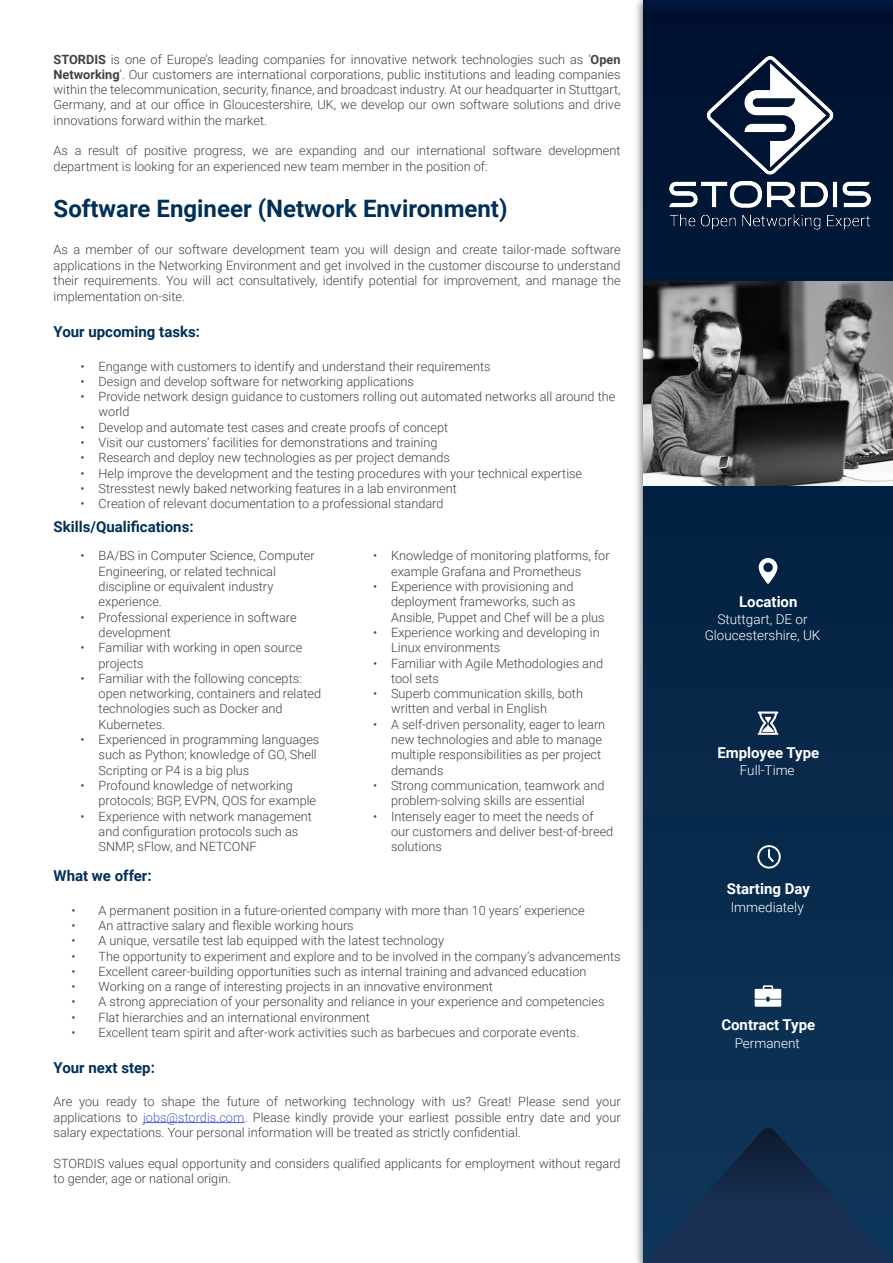
<style>
.page{position:relative;width:893px;height:1263px;background:#fff}
.page>*{position:absolute;margin:0;border:0;box-sizing:border-box;transform-origin:0 0}
.t1{font:700 24px "Roboto";color:#002f58}
.t2{font:700 15px "Roboto";color:#002f58}
.t3{font:700 15px "Roboto";color:#fff}
.t4{font:300 13.5px "Roboto";color:#fff}
.t5{font:300 12.75px/15.3px "Roboto";color:#404245}
.s1{font-weight:700}
.s2{color:#4f5cd6}
</style>
<div class="page">
<div style="left:634px;top:0;width:259px;height:1263px;background:#000;opacity:.5"></div>
<svg style="left:644px;top:0;width:249px;height:1127px;background:#072546"></svg>
<img style="left:669px;top:56px;width:201px;height:173px">
<svg style="left:759px;top:558px;width:18px;height:26px"></svg>
<svg style="left:758px;top:711px;width:20px;height:24px"></svg>
<svg style="left:757px;top:845px;width:24px;height:23px"></svg>
<svg style="left:755px;top:985px;width:26px;height:22px"></svg>
<svg style="left:644px;top:1127px;width:249px;height:136px;background:#123052"></svg>
<img style="left:643px;top:282px;width:249px;height:203px">
<hr style="left:143px;top:1122px;width:101px;height:1px;background:#4f5cd6">
<p class="t5" style="left:54px;top:51px;width:569px;text-align:justify"><span class="s1">STORDIS</span> is one of Europe’s leading companies for innovative network technologies such as ‘<span class="s1">Open Networking</span>’. Our customers are international corporations, public institutions and leading companies within the telecommunication, security, finance, and broadcast industry. At our headquarter in Stuttgart, Germany, and at our office in Gloucestershire, UK, we develop our own software solutions and drive innovations forward within the market.</p>
<p class="t5" style="left:54px;top:143px;width:568px">As a result of positive progress, we are expanding and our international software development department is looking for an experienced new team member in the position of:</p>
<p class="t1" style="left:54px;top:192px;width:455px">Software Engineer (Network Environment)</p>
<p class="t5" style="left:54px;top:242px;width:569px;text-align:justify">As a member of our software development team you will design and create tailor-made software applications in the Networking Environment and get involved in the customer discourse to understand their requirements. You will act consultatively, identify potential for improvement, and manage the implementation on-site.</p>
<p class="t2" style="left:54px;top:321px;width:148px">Your upcoming tasks:</p>
<p class="t5" style="left:81px;top:358px;width:411px">• Engange with customers to identify and understand their requirements</p>
<p class="t5" style="left:81px;top:373px;width:335px">• Design and develop software for networking applications</p>
<p class="t5" style="left:99px;top:388px;width:518px;text-indent:-18px">• Provide network design guidance to customers rolling out automated networks all around the world</p>
<p class="t5" style="left:81px;top:419px;width:369px">• Develop and automate test cases and create proofs of concept</p>
<p class="t5" style="left:81px;top:434px;width:358px">• Visit our customers’ facilities for demonstrations and training</p>
<p class="t5" style="left:81px;top:450px;width:371px">• Research and deploy new technologies as per project demands</p>
<p class="t5" style="left:81px;top:465px;width:503px">• Help improve the development and the testing procedures with your technical expertise</p>
<p class="t5" style="left:81px;top:480px;width:378px">• Stresstest newly baked networking features in a lab environment</p>
<p class="t5" style="left:81px;top:496px;width:364px">• Creation of relevant documentation to a professional standard</p>
<p class="t2" style="left:54px;top:516px;width:142px">Skills/Qualifications:</p>
<p class="t5" style="left:99px;top:548px;width:218px;text-indent:-18px">• BA/BS in Computer Science, Computer<br>Engineering, or related technical discipline or equivalent industry experience.</p>
<p class="t5" style="left:99px;top:609px;width:200px;text-indent:-18px">• Professional experience in software development</p>
<p class="t5" style="left:99px;top:640px;width:205px;text-indent:-18px">• Familiar with working in open source projects</p>
<p class="t5" style="left:99px;top:670px;width:224px;text-indent:-18px">• Familiar with the following concepts: open networking, containers and related technologies such as Docker and<br>Kubernetes.</p>
<p class="t5" style="left:99px;top:731px;width:222px;text-indent:-18px">• Experienced in programming languages such as Python; knowledge of GO, Shell<br>Scripting or P4 is a big plus</p>
<p class="t5" style="left:99px;top:777px;width:219px;text-indent:-18px">• Profound knowledge of networking protocols; BGP, EVPN, QOS for example</p>
<p class="t5" style="left:99px;top:808px;width:215px;text-indent:-18px">• Experience with network management and configuration protocols such as<br>SNMP, sFlow, and NETCONF</p>
<p class="t5" style="left:391px;top:548px;width:220px;text-indent:-18px">• Knowledge of monitoring platforms, for example Grafana and Prometheus</p>
<p class="t5" style="left:391px;top:578px;width:215px;text-indent:-18px">• Experience with provisioning and deployment frameworks, such as<br>Ansible, Puppet and Chef will be a plus</p>
<p class="t5" style="left:391px;top:624px;width:210px;text-indent:-18px">• Experience working and developing in<br>Linux environments</p>
<p class="t5" style="left:391px;top:655px;width:214px;text-indent:-18px">• Familiar with Agile Methodologies and tool sets</p>
<p class="t5" style="left:391px;top:685px;width:193px;text-indent:-18px">• Superb communication skills, both written and verbal in English</p>
<p class="t5" style="left:391px;top:716px;width:216px;text-indent:-18px">• A self-driven personality, eager to learn new technologies and able to manage multiple responsibilities as per project demands</p>
<p class="t5" style="left:373px;top:777px;width:233px;text-align:center">• Strong communication, teamwork and problem-solving skills are essential</p>
<p class="t5" style="left:391px;top:808px;width:224px;text-indent:-18px">• Intensely eager to meet the needs of our customers and deliver best-of-breed solutions</p>
<p class="t2" style="left:54px;top:865px;width:100px">What we offer:</p>
<p class="t5" style="left:72px;top:902px;width:515px">• A permanent position in a future-oriented company with more than 10 years’ experience</p>
<p class="t5" style="left:72px;top:917px;width:284px">• An attractive salary and flexible working hours</p>
<p class="t5" style="left:72px;top:932px;width:374px">• A unique, versatile test lab equipped with the latest technology</p>
<p class="t5" style="left:72px;top:948px;width:550px">• The opportunity to experiment and explore and to be involved in the company’s advancements</p>
<p class="t5" style="left:72px;top:963px;width:516px">• Excellent career-building opportunities such as internal training and advanced education</p>
<p class="t5" style="left:72px;top:978px;width:423px">• Working on a range of interesting projects in an innovative environment</p>
<p class="t5" style="left:72px;top:994px;width:534px">• A strong appreciation of your personality and reliance in your experience and competencies</p>
<p class="t5" style="left:72px;top:1009px;width:300px">• Flat hierarchies and an international environment</p>
<p class="t5" style="left:72px;top:1024px;width:509px">• Excellent team spirit and after-work activities such as barbecues and corporate events.</p>
<p class="t2" style="left:54px;top:1057px;width:103px">Your next step:</p>
<p class="t5" style="left:54px;top:1094px;width:568px;text-align:justify">Are you ready to shape the future of networking technology with us? Great! Please send your applications to <span class="s2">jobs@stordis.com</span>. Please kindly provide your earliest possible entry date and your salary expectations. Your personal information will be treated as strictly confidential.</p>
<p class="t5" style="left:54px;top:1155px;width:569px">STORDIS values equal opportunity and considers qualified applicants for employment without regard to gender, age or national origin.</p>
<p class="t3" style="left:739px;top:591px;width:60px">Location</p>
<p class="t4" style="left:717px;top:609px;width:92px">Stuttgart, DE or</p>
<p class="t4" style="left:705px;top:625px;width:117px">Gloucestershire, UK</p>
<p class="t3" style="left:717px;top:742px;width:103px">Employee Type</p>
<p class="t4" style="left:740px;top:761px;width:56px">Full-Time</p>
<p class="t3" style="left:727px;top:878px;width:85px">Starting Day</p>
<p class="t4" style="left:731px;top:897px;width:75px">Immediately</p>
<p class="t3" style="left:721px;top:1014px;width:96px">Contract Type</p>
<p class="t4" style="left:735px;top:1034px;width:67px">Permanent</p>
</div>
